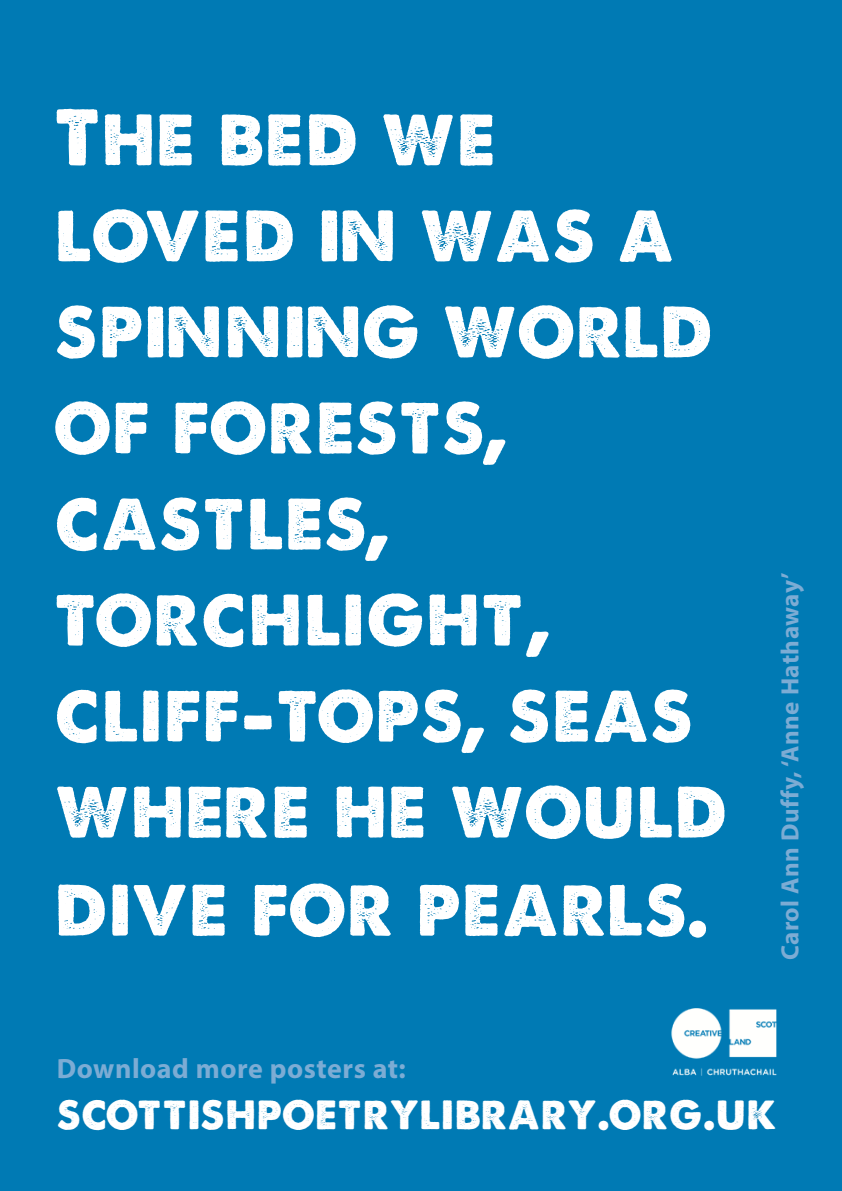
<style>
.page{position:relative;width:842px;height:1191px;background:#007ab4}
.page>*{position:absolute;margin:0;border:0;box-sizing:border-box;transform-origin:0 0}
.t1{font:76px/96px "A Loveof Thunder";letter-spacing:.02em;color:#fff}
.t2{font:43px "A Loveof Thunder";letter-spacing:.02em;color:#fff}
.t3{font:700 28px "Myriad Pro";letter-spacing:.02em;color:#7cacd4}
.t4{font:700 25px "Myriad Pro";letter-spacing:.02em;color:#7cacd4}
</style>
<div class="page">
<img style="left:671px;top:1008px;width:106px;height:68px">
<p class="t1" style="left:55px;top:89px;width:659px">The bed we loved in was a spinning world</p>
<p class="t1" style="left:55px;top:377px;width:640px">of forests, castles, torchlight, cliff-tops, seas</p>
<p class="t1" style="left:55px;top:760px;width:674px;line-height:98px">where he would dive for pearls.</p>
<p class="t4" style="left:774px;top:960px;width:389px;rotate:-90deg">Carol Ann Duffy, ‘Anne Hathaway’</p>
<p class="t3" style="left:57px;top:1050px;width:351px">Download more posters at:</p>
<p class="t2" style="left:57px;top:1086px;width:722px">scottishpoetrylibrary.org.uk</p>
</div>
